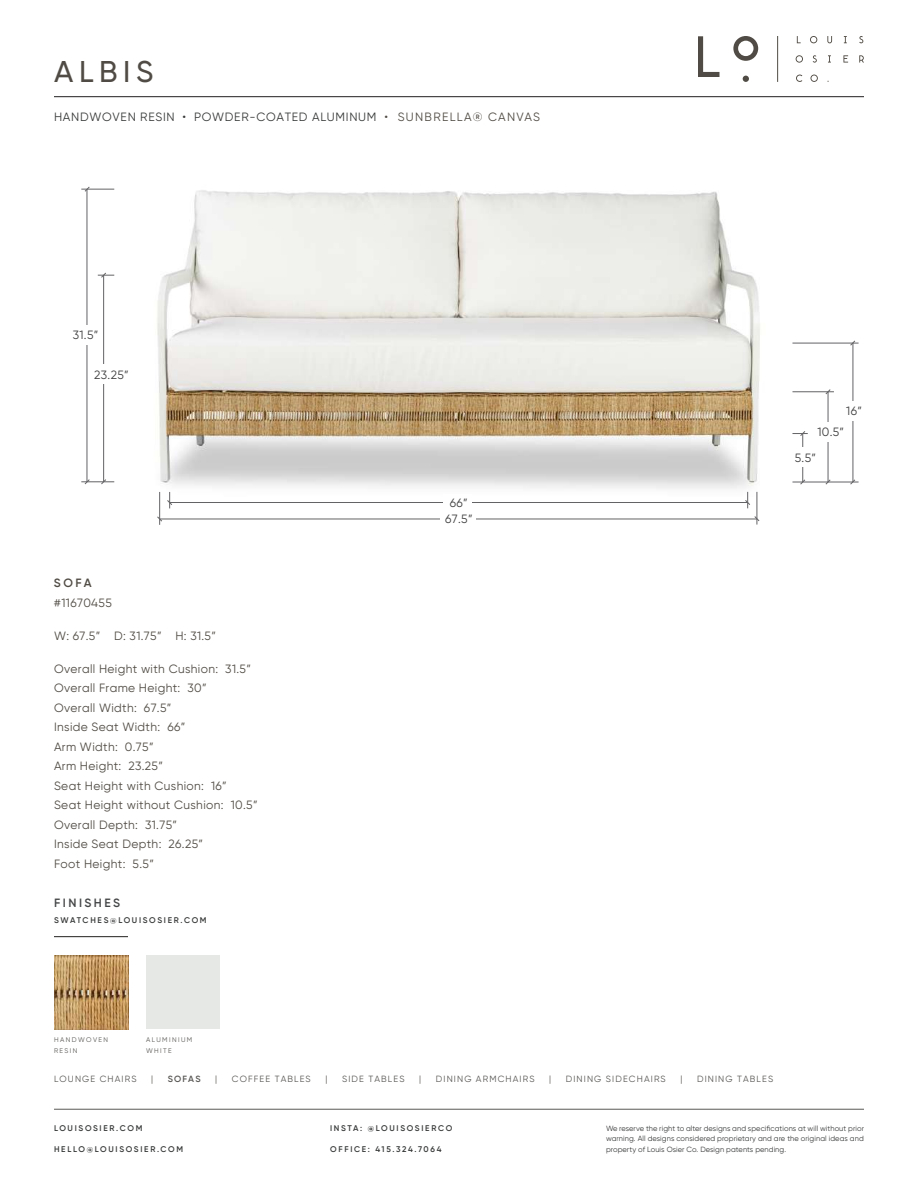
<style>
.page{position:relative;width:918px;height:1188px;background:#fff}
.page>*{position:absolute;margin:0;border:0;box-sizing:border-box;transform-origin:0 0}
.t1{font:500 30px "Gilroy";letter-spacing:.185em;color:#504b44}
.t2{font:12px/19.5px "Gilroy";letter-spacing:.03em;color:#504b44}
.t3{font:12px "Gilroy";letter-spacing:.06em;color:#383a39}
.t4{font:12px/16.5px "Gilroy";letter-spacing:.03em;color:#3e3e3f;text-align:center}
.t5{font:600 12px "Gilroy";letter-spacing:.21em;color:#454647}
.t6{font:600 12px "Gilroy";color:#504b44}
.t7{font:9px "Gilroy";letter-spacing:.125em;color:#595855}
.t8{font:600 9px "Gilroy";letter-spacing:.125em;color:#595855}
.t9{font:600 8.25px "Gilroy";letter-spacing:.205em;color:#383a39}
.t10{font:7.5px/10.5px "Gilroy";letter-spacing:.01em;color:#383a39;text-align:justify}
.t11{font:6.75px/10.5px "Gilroy";letter-spacing:.21em;color:#595855}
.s1{color:#504b44}
.s2{font-weight:700}
</style>
<div class="page">
<img style="left:157px;top:190px;width:641px;height:335px">
<hr style="left:54px;top:1109px;width:810px;height:1px;background:#595855">
<svg style="left:810px;top:36px;width:7px;height:7px"></svg>
<svg style="left:827px;top:36px;width:5px;height:7px"></svg>
<svg style="left:844px;top:36px;width:3px;height:7px"></svg>
<svg style="left:859px;top:36px;width:4px;height:7px"></svg>
<svg style="left:796px;top:55px;width:7px;height:8px"></svg>
<svg style="left:813px;top:55px;width:4px;height:8px"></svg>
<svg style="left:828px;top:55px;width:3px;height:8px"></svg>
<svg style="left:843px;top:55px;width:5px;height:8px"></svg>
<svg style="left:859px;top:55px;width:5px;height:8px"></svg>
<svg style="left:796px;top:75px;width:6px;height:7px"></svg>
<svg style="left:810px;top:75px;width:8px;height:7px"></svg>
<hr style="left:777px;top:36px;width:1px;height:46px;background:#504b44">
<svg style="left:698px;top:36px;width:21px;height:41px"></svg>
<svg style="left:733px;top:36px;width:25px;height:25px"></svg>
<svg style="left:743px;top:76px;width:6px;height:6px"></svg>
<hr style="left:54px;top:96px;width:810px;height:1px;background:#231f20">
<hr style="left:103px;top:275px;width:1px;height:207px;background:#636366">
<svg style="left:101px;top:479px;width:5px;height:6px"></svg>
<div style="left:100px;top:365px;width:9px;height:19px;background:#fff"></div>
<hr style="left:81px;top:482px;width:33px;height:1px;background:#636366">
<svg style="left:84px;top:479px;width:6px;height:6px"></svg>
<hr style="left:87px;top:189px;width:1px;height:293px;background:#636366">
<hr style="left:81px;top:189px;width:33px;height:1px;background:#636366">
<svg style="left:84px;top:186px;width:6px;height:6px"></svg>
<div style="left:82px;top:326px;width:9px;height:19px;background:#fff"></div>
<svg style="left:98px;top:272px;width:16px;height:6px"></svg>
<hr style="left:170px;top:502px;width:578px;height:1px;background:#636366">
<svg style="left:745px;top:492px;width:5px;height:16px"></svg>
<div style="left:443px;top:494px;width:29px;height:17px;background:#fff"></div>
<hr style="left:159px;top:492px;width:1px;height:33px;background:#636366">
<svg style="left:157px;top:516px;width:5px;height:6px"></svg>
<svg style="left:167px;top:492px;width:5px;height:16px"></svg>
<hr style="left:160px;top:519px;width:597px;height:1px;background:#636366">
<div style="left:440px;top:511px;width:36px;height:16px;background:#fff"></div>
<hr style="left:757px;top:492px;width:1px;height:33px;background:#636366">
<svg style="left:754px;top:516px;width:6px;height:5px"></svg>
<hr style="left:828px;top:392px;width:1px;height:90px;background:#636366">
<svg style="left:825px;top:389px;width:6px;height:5px"></svg>
<hr style="left:792px;top:343px;width:67px;height:1px;background:#636366">
<svg style="left:850px;top:340px;width:5px;height:6px"></svg>
<hr style="left:853px;top:343px;width:1px;height:139px;background:#636366">
<hr style="left:792px;top:482px;width:67px;height:1px;background:#636366">
<svg style="left:850px;top:479px;width:5px;height:6px"></svg>
<svg style="left:825px;top:479px;width:6px;height:6px"></svg>
<hr style="left:792px;top:392px;width:42px;height:1px;background:#636366">
<div style="left:849px;top:401px;width:9px;height:20px;background:#fff"></div>
<div style="left:824px;top:422px;width:10px;height:19px;background:#fff"></div>
<hr style="left:802px;top:434px;width:1px;height:48px;background:#636366">
<svg style="left:792px;top:431px;width:16px;height:5px"></svg>
<svg style="left:800px;top:479px;width:5px;height:6px"></svg>
<div style="left:799px;top:448px;width:9px;height:19px;background:#fff"></div>
<hr style="left:54px;top:936px;width:74px;height:1px;background:#231f20">
<div style="left:146px;top:955px;width:74px;height:74px;background:#e6e8e6"></div>
<img style="left:54px;top:955px;width:74px;height:74px">
<h1 class="t1" style="left:54px;top:53px;width:101px">ALBIS</h1>
<p class="t3" style="left:54px;top:109px;width:488px">HANDWOVEN RESIN • POWDER-COATED ALUMINUM <span class="s1">• SUNBRELLA® CANVAS</span></p>
<p class="t4" style="left:73px;top:327px;width:27px">31.5”</p>
<p class="t4" style="left:94px;top:366px;width:36px">23.25”</p>
<p class="t6" style="left:54px;top:575px;width:39px">SOFA</p>
<p class="t2" style="left:54px;top:593px;width:59px">#11670455</p>
<p class="t2" style="left:54px;top:626px;width:163px">W: 67.5” D: 31.75” H: 31.5”</p>
<p class="t2" style="left:54px;top:659px;width:205px">Overall Height with Cushion: 31.5”<br>Overall Frame Height: 30”<br>Overall Width: 67.5”<br>Inside Seat Width: 66”<br>Arm Width: 0.75”<br>Arm Height: 23.25”<br>Seat Height with Cushion: 16”<br>Seat Height without Cushion: 10.5”<br>Overall Depth: 31.75”<br>Inside Seat Depth: 26.25”<br>Foot Height: 5.5”</p>
<p class="t5" style="left:54px;top:895px;width:68px">FINISHES</p>
<p class="t9" style="left:54px;top:915px;width:154px">SWATCHES@LOUISOSIER.COM</p>
<p class="t4" style="left:445px;top:494px;width:29px">66”<br>67.5”</p>
<p class="t4" style="left:846px;top:403px;width:17px">16”</p>
<p class="t4" style="left:817px;top:424px;width:28px">10.5”</p>
<p class="t4" style="left:795px;top:449px;width:23px">5.5”</p>
<p class="t11" style="left:54px;top:1035px;width:56px">HANDWOVEN<br>RESIN</p>
<p class="t11" style="left:146px;top:1035px;width:48px">ALUMINIUM<br>WHITE</p>
<p class="t7" style="left:54px;top:1073px;width:84px">LOUNGE CHAIRS</p>
<p class="t7" style="left:151px;top:1073px;width:4px">|</p>
<p class="t8" style="left:168px;top:1073px;width:34px">SOFAS</p>
<p class="t7" style="left:215px;top:1073px;width:4px">|</p>
<p class="t7" style="left:232px;top:1073px;width:80px">COFFEE TABLES</p>
<p class="t7" style="left:325px;top:1073px;width:4px">|</p>
<p class="t7" style="left:342px;top:1073px;width:64px">SIDE TABLES</p>
<p class="t7" style="left:419px;top:1073px;width:4px">|</p>
<p class="t7" style="left:436px;top:1073px;width:100px">DINING ARMCHAIRS</p>
<p class="t7" style="left:549px;top:1073px;width:4px">|</p>
<p class="t7" style="left:566px;top:1073px;width:101px">DINING SIDECHAIRS</p>
<p class="t7" style="left:680px;top:1073px;width:4px">|</p>
<p class="t7" style="left:697px;top:1073px;width:78px">DINING TABLES</p>
<p class="t9" style="left:54px;top:1123px;width:90px">LOUISOSIER.COM</p>
<p class="t9" style="left:54px;top:1144px;width:131px">HELLO@LOUISOSIER.COM</p>
<p class="t9" style="left:330px;top:1123px;width:124px">INSTA: <span class="s2">@</span>LOUISOSIERCO</p>
<p class="t9" style="left:330px;top:1144px;width:113px">OFFICE: 415.324.7064</p>
<p class="t10" style="left:606px;top:1123px;width:260px">We reserve the right to alter designs and specifications at will without prior warning. All designs considered proprietary and are the original ideas and property of Louis Osier Co. Design patents pending.</p>
</div>
